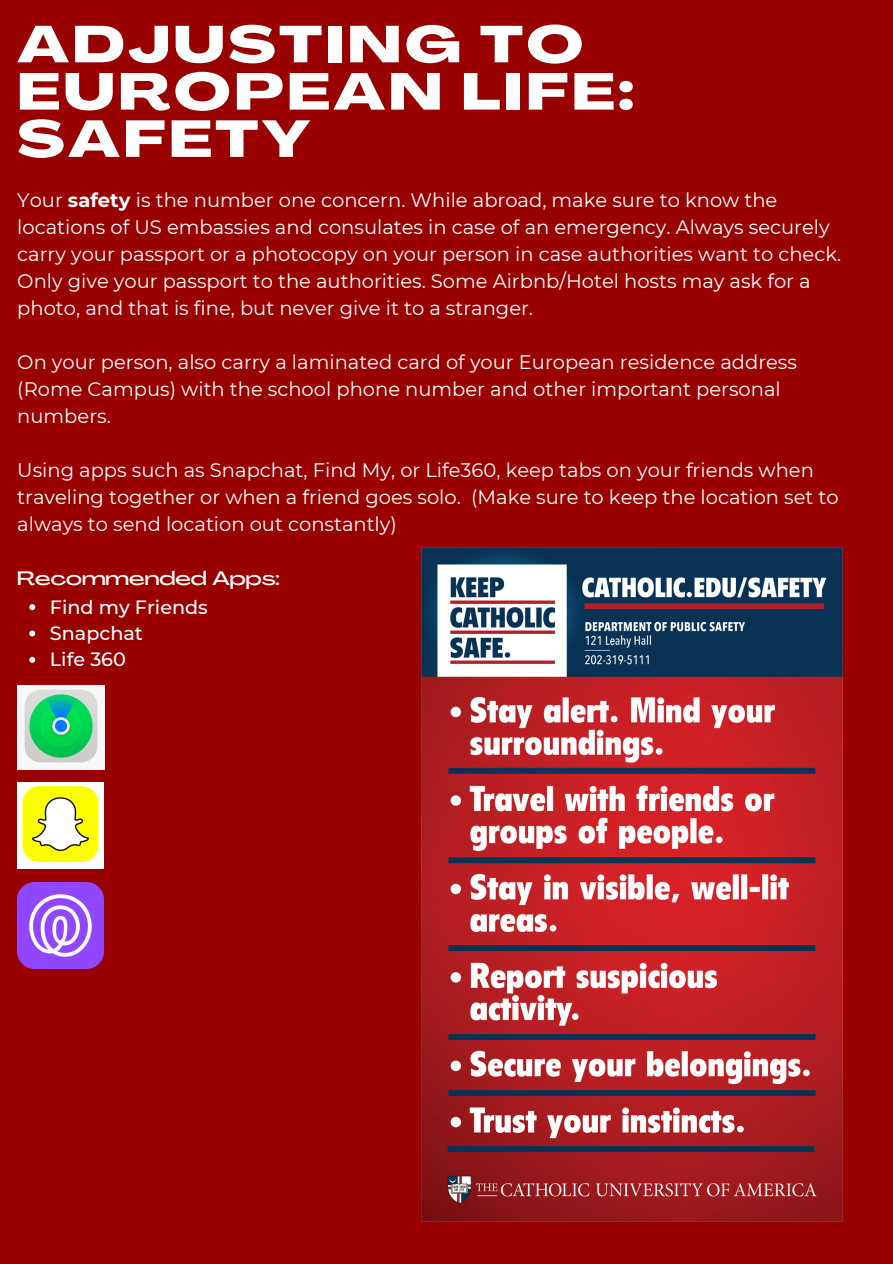
<style>
.page{position:relative;width:893px;height:1264px;background:#fff}
.page>*{position:absolute;margin:0;border:0;box-sizing:border-box;transform-origin:0 0}
.t1{font:800 51px/47.2px "Agrandir Grand";letter-spacing:.07em;color:#fff}
.t2{font:19.5px/27px "Montserrat";color:#fff}
.t3{font:500 19.2px "Montserrat";color:#fff}
.t4{font:500 19.2px "Agrandir Grand";color:#fff}
.s1{font-weight:700}
</style>
<div class="page">
<div style="left:0;top:0;width:892px;height:1263px;background:#900"></div>
<img style="left:18px;top:685px;width:86px;height:84px">
<img style="left:18px;top:782px;width:85px;height:86px">
<img style="left:17px;top:882px;width:87px;height:86px">
<svg style="left:29px;top:604px;width:6px;height:6px"></svg>
<svg style="left:29px;top:630px;width:6px;height:6px"></svg>
<svg style="left:29px;top:657px;width:6px;height:6px"></svg>
<img style="left:421px;top:547px;width:422px;height:675px">
<p class="t1" style="left:17px;top:26px;width:618px">ADJUSTING TO<br>EUROPEAN LIFE:<br>SAFETY</p>
<p class="t2" style="left:17px;top:186px;width:825px">Your <span class="s1">safety</span> is the number one concern. While abroad, make sure to know the locations of US embassies and consulates in case of an emergency. Always securely carry your passport or a photocopy on your person in case authorities want to check.<br>Only give your passport to the authorities. Some Airbnb/Hotel hosts may ask for a photo, and that is fine, but never give it to a stranger.</p>
<p class="t2" style="left:17px;top:348px;width:781px">On your person, also carry a laminated card of your European residence address (Rome Campus) with the school phone number and other important personal numbers.</p>
<p class="t2" style="left:17px;top:456px;width:822px">Using apps such as Snapchat, Find My, or Life360, keep tabs on your friends when traveling together or when a friend goes solo. (Make sure to keep the location set to always to send location out constantly)</p>
<p class="t4" style="left:17px;top:570px;width:264px">Recommended Apps:</p>
<p class="t3" style="left:50px;top:595px;width:159px">Find my Friends</p>
<p class="t3" style="left:50px;top:621px;width:94px">Snapchat</p>
<p class="t3" style="left:50px;top:648px;width:77px">Life 360</p>
</div>
